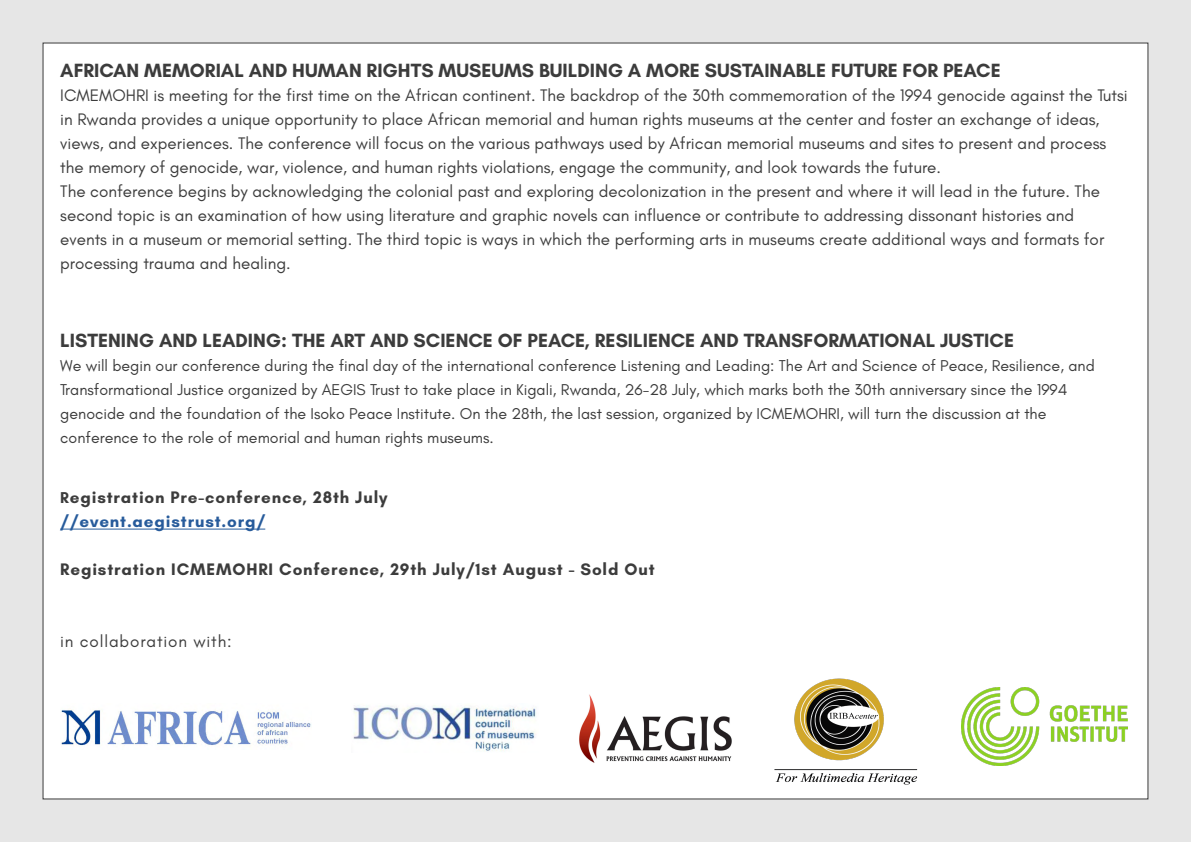
<style>
.page{position:relative;width:1191px;height:842px;background:#e6e6e6}
.page>*{position:absolute;margin:0;border:0;box-sizing:border-box;transform-origin:0 0}
.t1{font:700 19.5px "Glacial Indifference";color:#3c3c3c}
.t2{font:17px/24px "Glacial Indifference";color:#3c3c3c}
.t3{font:700 17px/24px "Glacial Indifference";letter-spacing:.05em;color:#3c3c3c}
.t4{font:17px "Glacial Indifference";letter-spacing:.05em;color:#3c3c3c}
.t5{font:16px/24px "Glacial Indifference";color:#3c3c3c}
.s1{font-size:16px}
.s2{color:#275b9b}
</style>
<div class="page">
<div style="left:43px;top:43px;width:1105px;height:756px;background:#fff"></div>
<hr style="left:60px;top:529px;width:205px;height:1px;background:#275b9b">
<img style="left:61px;top:710px;width:251px;height:36px">
<img style="left:579px;top:694px;width:153px;height:69px">
<img style="left:353px;top:705px;width:183px;height:46px">
<img style="left:774px;top:678px;width:144px;height:107px">
<img style="left:961px;top:687px;width:166px;height:78px">
<p class="t1" style="left:60px;top:58px;width:942px">AFRICAN MEMORIAL AND HUMAN RIGHTS MUSEUMS BUILDING A MORE SUSTAINABLE FUTURE FOR PEACE</p>
<p class="t2" style="left:60px;top:84px;width:1069px">ICMEMOHRI is meeting for the first time on the African continent. The backdrop of the 30th commemoration of the 1994 genocide against the Tutsi in Rwanda provides a unique opportunity to place African memorial and human rights museums at the center and foster an exchange of ideas, views, and experiences. The conference will focus on the various pathways used by African memorial museums and sites to present and process the memory of genocide, war, violence, and human rights violations, engage the community, and look towards the future.<br>The conference begins by acknowledging the colonial past and exploring decolonization in the present and where it will lead in the future. The second topic is an examination of how using literature and graphic novels can influence or contribute to addressing dissonant histories and<br>events in a museum or memorial setting. The third topic is ways in which the performing arts in museums create additional ways and formats for processing trauma and healing.</p>
<p class="t1" style="left:60px;top:328px;width:955px">LISTENING AND LEADING: THE ART AND SCIENCE OF PEACE, RESILIENCE AND TRANSFORMATIONAL JUSTICE</p>
<p class="t5" style="left:60px;top:354px;width:1036px">We will begin our conference during the final day of the international conference Listening and Leading: The Art and Science of Peace, Resilience, and Transformational Justice organized by AEGIS Trust to take place in Kigali, Rwanda, 26-28 July, which marks both the 30th anniversary since the 1994 genocide and the foundation of the Isoko Peace Institute. On the 28th, the last session, organized by ICMEMOHRI, will turn the discussion at the conference to the role of memorial and human rights museums.</p>
<p class="t3" style="left:60px;top:485px;width:329px"><span class="s1">R</span>egistration Pre-conference, 28th July <span class="s2">//event.aegistrust.org/</span></p>
<p class="t3" style="left:60px;top:557px;width:596px">Registration ICMEMOHRI Conference, 29th July/1st August - Sold Out</p>
<p class="t4" style="left:60px;top:632px;width:173px">in collaboration with:</p>
</div>
